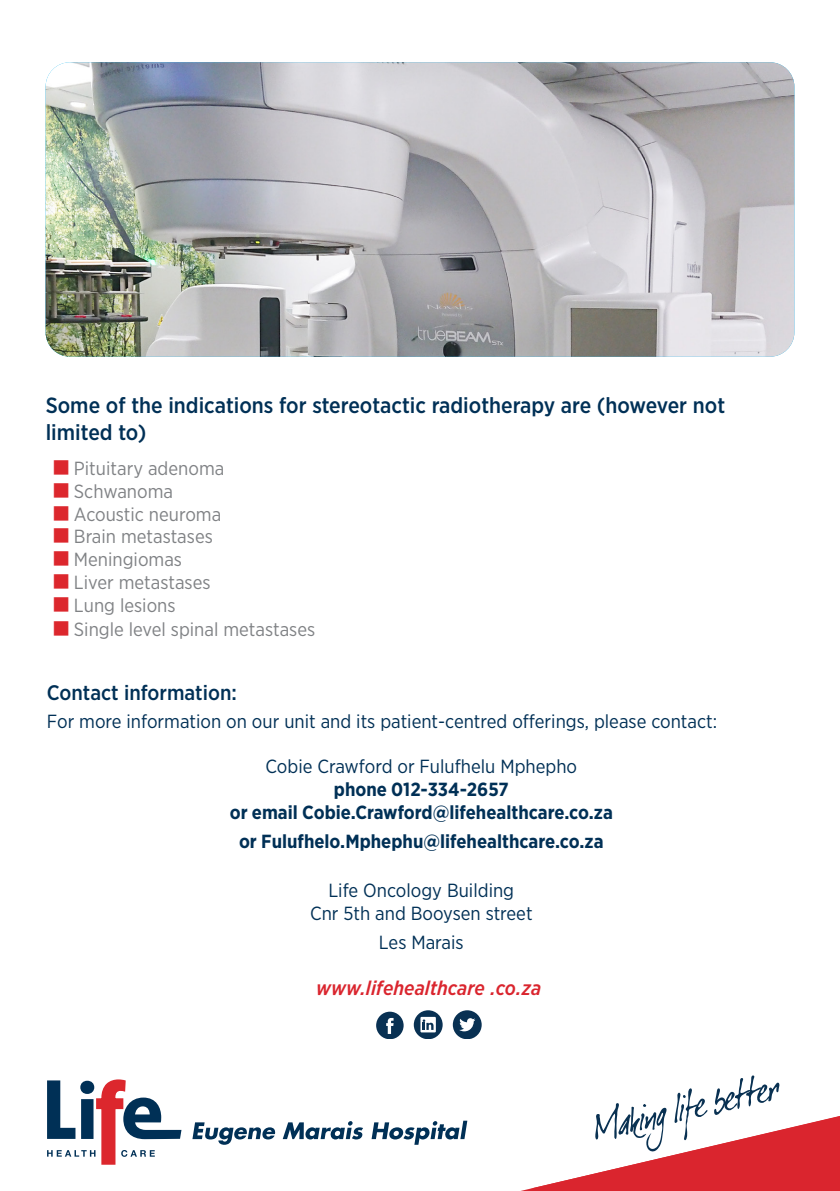
<style>
.page{position:relative;width:840px;height:1191px;background:#fff}
.page>*{position:absolute;margin:0;border:0;box-sizing:border-box;transform-origin:0 0}
.t1{font:500 22px/26.4px "Gotham Narrow";color:#003056}
.t2{font:500 21px "Gotham Narrow";color:#003056}
.t3{font:italic 500 20px "Gotham Narrow";color:#da252e}
.t4{font:19px "Gotham Narrow";color:#003056}
.t5{font:19px "Gotham Narrow";color:#808285}
.t6{font:700 19px "Gotham Narrow";color:#003056}
</style>
<div class="page">
<img style="left:46px;top:62px;width:748px;height:295px">
<svg style="left:677px;top:1075px;width:103px;height:20px"></svg>
<svg style="left:414px;top:1095px;width:425px;height:96px"></svg>
<svg style="left:192px;top:1122px;width:83px;height:22px"></svg>
<svg style="left:282px;top:1121px;width:81px;height:18px"></svg>
<svg style="left:371px;top:1120px;width:96px;height:24px"></svg>
<svg style="left:47px;top:1079px;width:134px;height:86px"></svg>
<svg style="left:376px;top:1011px;width:27px;height:27px"></svg>
<svg style="left:413px;top:1010px;width:29px;height:28px"></svg>
<svg style="left:452px;top:1010px;width:29px;height:28px"></svg>
<p class="t1" style="left:46px;top:392px;width:680px">Some of the indications for stereotactic radiotherapy are (however not limited to)</p>
<p class="t5" style="left:74px;top:456px;width:152px">Pituitary adenoma</p>
<p class="t5" style="left:74px;top:479px;width:101px">Schwanoma</p>
<p class="t5" style="left:74px;top:502px;width:149px">Acoustic neuroma</p>
<p class="t5" style="left:74px;top:525px;width:140px">Brain metastases</p>
<p class="t5" style="left:74px;top:548px;width:110px">Meningiomas</p>
<p class="t5" style="left:74px;top:570px;width:138px">Liver metastases</p>
<p class="t5" style="left:74px;top:593px;width:103px">Lung lesions</p>
<p class="t5" style="left:74px;top:617px;width:243px">Single level spinal metastases</p>
<p class="t2" style="left:47px;top:679px;width:191px">Contact information:</p>
<p class="t4" style="left:47px;top:709px;width:671px">For more information on our unit and its patient-centred offerings, please contact:</p>
<p class="t4" style="left:265px;top:755px;width:313px">Cobie Crawford or Fulufhelu Mphepho</p>
<p class="t6" style="left:334px;top:777px;width:176px">phone 012-334-2657</p>
<p class="t6" style="left:229px;top:800px;width:384px">or email Cobie.Crawford@lifehealthcare.co.za</p>
<p class="t6" style="left:239px;top:829px;width:366px">or Fulufhelo.Mphephu@lifehealthcare.co.za</p>
<p class="t4" style="left:328px;top:878px;width:187px">Life Oncology Building</p>
<p class="t4" style="left:310px;top:901px;width:224px">Cnr 5th and Booysen street</p>
<p class="t4" style="left:379px;top:930px;width:86px">Les Marais</p>
<p class="t3" style="left:316px;top:975px;width:226px">www.lifehealthcare .co.za</p>
</div>
